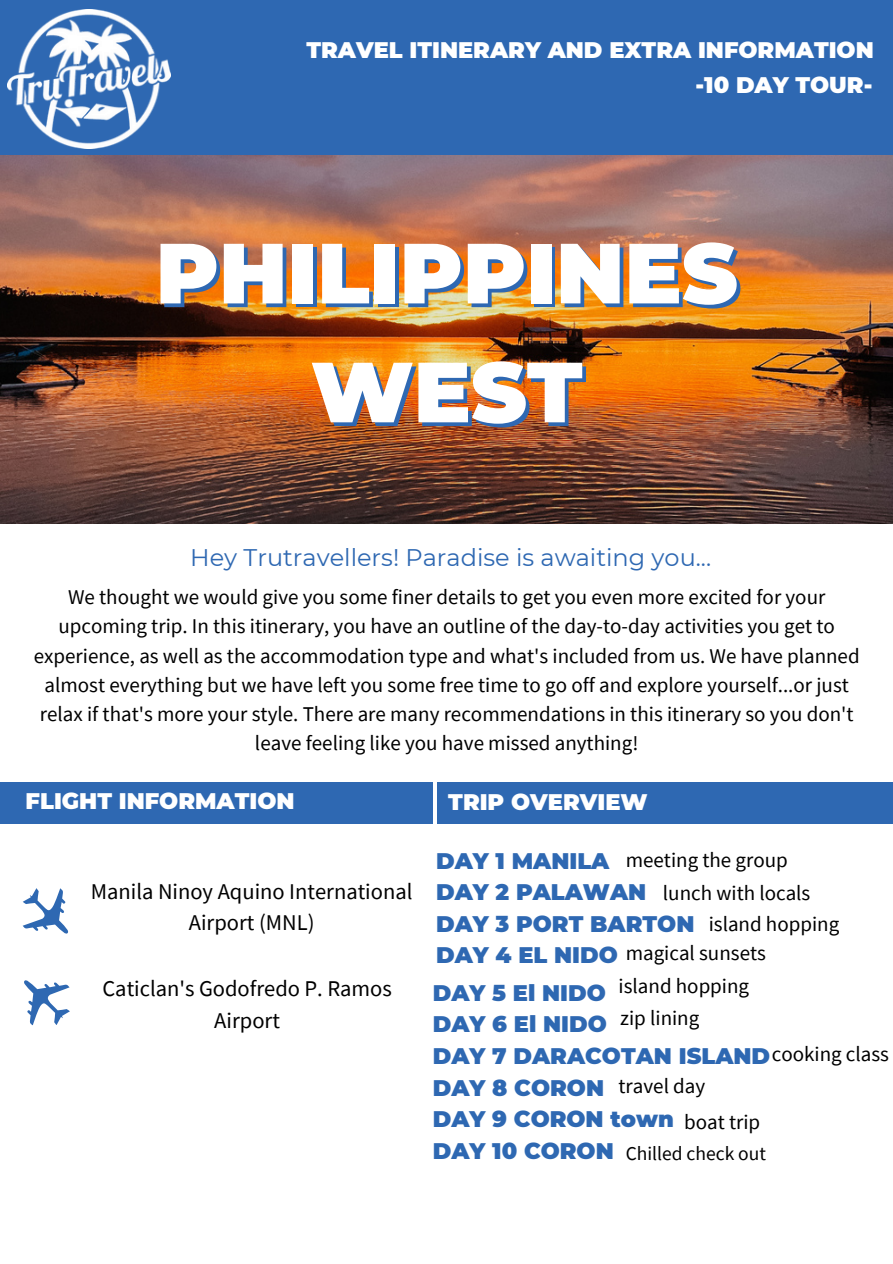
<style>
.page{position:relative;width:893px;height:1264px;background:#fff}
.page>*{position:absolute;margin:0;border:0;box-sizing:border-box;transform-origin:0 0}
.t1{font:900 85.2px/122.6px "Montserrat";color:#fff;text-align:center}
.t2{font:24px "Montserrat";color:#2e68b2}
.t3{font:900 22.5px "Montserrat";color:#2e68b2}
.t4{font:22.5px/31.5px "Source Sans Pro";color:#000;text-align:center}
.t5{font:900 22.5px "Montserrat";color:#fff}
.t6{font:21px/29.2px "Source Sans Pro";color:#000;text-align:center}
.t7{font:19.5px "Source Sans Pro";color:#000}
.s1{color:#2e68b2}
</style>
<div class="page">
<svg style="left:23px;top:888px;width:46px;height:46px"></svg>
<svg style="left:24px;top:980px;width:46px;height:45px"></svg>
<div style="left:0;top:782px;width:433px;height:41px;background:#2e68b2"></div>
<div style="left:436px;top:782px;width:456px;height:41px;background:#2e68b2"></div>
<div style="left:0;top:0;width:892px;height:156px;background:#2e68b2"></div>
<img style="left:8px;top:9px;width:163px;height:140px">
<img style="left:0;top:155px;width:892px;height:368px">
<p class="t5" style="left:306px;top:36px;width:569px">TRAVEL ITINERARY AND EXTRA INFORMATION</p>
<p class="t5" style="left:695px;top:71px;width:178px">-10 DAY TOUR-</p>
<p class="t1" style="left:156px;top:211px;width:583px">PHILIPPINES<br><span class="s1">WEST</span></p>
<p class="t2" style="left:190px;top:542px;width:522px">Hey Trutravellers! Paradise is awaiting you...</p>
<p class="t6" style="left:34px;top:582px;width:827px">We thought we would give you some finer details to get you even more excited for your upcoming trip. In this itinerary, you have an outline of the day-to-day activities you get to experience, as well as the accommodation type and what's included from us. We have planned almost everything but we have left you some free time to go off and explore yourself...or just relax if that's more your style. There are many recommendations in this itinerary so you don't leave feeling like you have missed anything!</p>
<p class="t5" style="left:26px;top:787px;width:270px">FLIGHT INFORMATION</p>
<p class="t5" style="left:448px;top:787px;width:201px">TRIP OVERVIEW</p>
<p class="t4" style="left:91px;top:875px;width:323px">Manila Ninoy Aquino International<br>Airport (MNL)</p>
<p class="t4" style="left:102px;top:972px;width:291px">Caticlan's Godofredo P. Ramos<br>Airport</p>
<p class="t6" style="left:625px;top:844px;width:164px">meeting the group</p>
<p class="t6" style="left:663px;top:877px;width:149px">lunch with locals</p>
<p class="t6" style="left:708px;top:908px;width:132px">island hopping</p>
<p class="t6" style="left:625px;top:938px;width:142px">magical sunsets</p>
<p class="t3" style="left:436px;top:846px;width:175px">DAY 1 MANILA</p>
<p class="t3" style="left:436px;top:878px;width:212px">DAY 2 PALAWAN</p>
<p class="t3" style="left:436px;top:909px;width:260px">DAY 3 PORT BARTON</p>
<p class="t3" style="left:436px;top:941px;width:183px">DAY 4 EL NIDO</p>
<p class="t6" style="left:618px;top:971px;width:132px">island hopping</p>
<p class="t3" style="left:433px;top:979px;width:174px">DAY 5 El NIDO</p>
<p class="t3" style="left:433px;top:1010px;width:175px">DAY 6 El NIDO</p>
<p class="t3" style="left:433px;top:1042px;width:339px">DAY 7 DARACOTAN ISLAND</p>
<p class="t3" style="left:433px;top:1073px;width:173px">DAY 8 CORON</p>
<p class="t3" style="left:433px;top:1105px;width:242px">DAY 9 CORON town</p>
<p class="t3" style="left:433px;top:1136px;width:182px">DAY 10 CORON</p>
<p class="t6" style="left:620px;top:1003px;width:81px">zip lining</p>
<p class="t6" style="left:771px;top:1039px;width:119px">cooking class</p>
<p class="t6" style="left:618px;top:1070px;width:88px">travel day</p>
<p class="t6" style="left:684px;top:1107px;width:78px">boat trip</p>
<p class="t7" style="left:625px;top:1140px;width:142px">Chilled check out</p>
</div>
